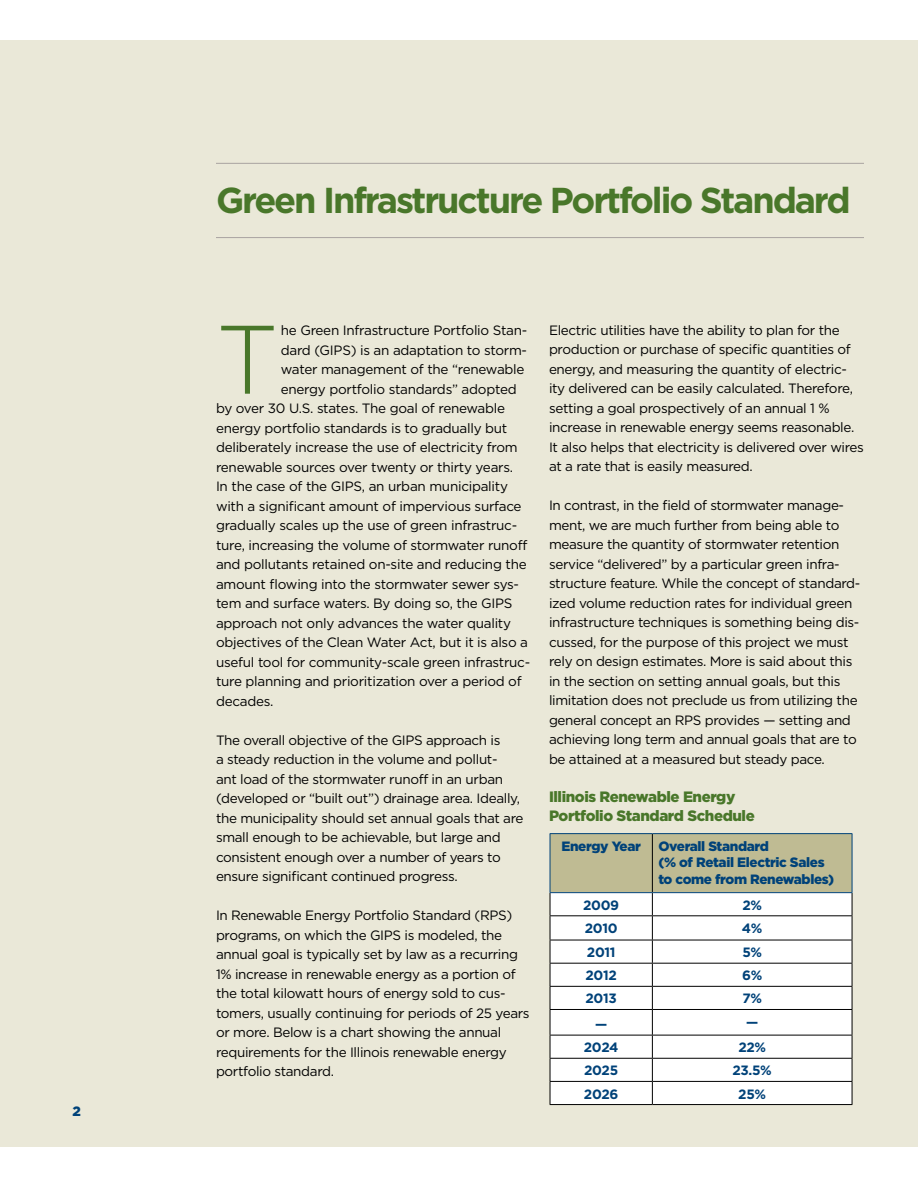
<style>
.page{position:relative;width:918px;height:1188px;background:#fff}
.page>*{position:absolute;margin:0;border:0;box-sizing:border-box;transform-origin:0 0}
.t1{font:300 97.05px "Gotham HTF";color:#49772a}
.t2{font:700 36px "Gotham HTF";letter-spacing:-.06em;color:#49772a}
.t3{font:900 15px/19.5px "Gotham HTF";letter-spacing:-.025em;color:#49772a}
.t4{font:13.5px/19.5px "Gotham HTF";letter-spacing:-.025em;color:#000}
.t5{font:900 13.5px/16.5px "Gotham HTF";letter-spacing:-.025em;color:#004279}
.t6{font:700 13.5px "Gotham HTF";letter-spacing:-.025em;color:#004279}
</style>
<div class="page">
<div style="left:0;top:40px;width:918px;height:1108px;background:#eae8d8"></div>
<svg style="left:550px;top:834px;width:303px;height:270px"></svg>
<hr style="left:550px;top:1104px;width:102px;height:1px;background:#000">
<hr style="left:652px;top:1104px;width:200px;height:1px;background:#000">
<hr style="left:550px;top:833px;width:102px;height:1px;background:#004279">
<hr style="left:550px;top:834px;width:1px;height:58px;background:#004279">
<hr style="left:652px;top:833px;width:200px;height:1px;background:#004279">
<hr style="left:852px;top:834px;width:1px;height:58px;background:#004279">
<hr style="left:550px;top:892px;width:102px;height:1px;background:#004279">
<hr style="left:652px;top:892px;width:200px;height:1px;background:#004279">
<hr style="left:216px;top:163px;width:648px;height:1px;background:#a9a3a1">
<hr style="left:216px;top:237px;width:648px;height:1px;background:#a9a3a1">
<p class="t5" style="left:73px;top:1103px;width:10px">2</p>
<h2 class="t2" style="left:216px;top:180px;width:636px">Green Infrastructure Portfolio Standard</h2>
<h1 class="t1" style="left:216px;top:307px;width:64px">T</h1>
<p class="t4" style="left:281px;top:320px;width:248px">he Green Infrastructure Portfolio Stan-</p>
<p class="t4" style="left:281px;top:340px;width:248px">dard (GIPS) is an adaptation to storm-</p>
<p class="t4" style="left:281px;top:359px;width:245px">water management of the “renewable</p>
<p class="t4" style="left:281px;top:379px;width:237px">energy portfolio standards” adopted</p>
<p class="t4" style="left:216px;top:398px;width:291px">by over 30 U.S. states. The goal of renewable</p>
<p class="t4" style="left:216px;top:418px;width:293px">energy portfolio standards is to gradually but</p>
<p class="t4" style="left:216px;top:437px;width:303px">deliberately increase the use of electricity from</p>
<p class="t4" style="left:216px;top:457px;width:299px">renewable sources over twenty or thirty years.</p>
<p class="t4" style="left:216px;top:476px;width:294px">In the case of the GIPS, an urban municipality</p>
<p class="t4" style="left:216px;top:496px;width:307px">with a significant amount of impervious surface</p>
<p class="t4" style="left:216px;top:515px;width:303px">gradually scales up the use of green infrastruc-</p>
<p class="t4" style="left:216px;top:535px;width:313px">ture, increasing the volume of stormwater runoff</p>
<p class="t4" style="left:216px;top:554px;width:312px">and pollutants retained on-site and reducing the</p>
<p class="t4" style="left:216px;top:574px;width:305px">amount flowing into the stormwater sewer sys-</p>
<p class="t4" style="left:216px;top:593px;width:298px">tem and surface waters. By doing so, the GIPS</p>
<p class="t4" style="left:216px;top:613px;width:297px">approach not only advances the water quality</p>
<p class="t4" style="left:216px;top:632px;width:314px">objectives of the Clean Water Act, but it is also a</p>
<p class="t4" style="left:216px;top:652px;width:316px">useful tool for community-scale green infrastruc-</p>
<p class="t4" style="left:216px;top:671px;width:307px">ture planning and prioritization over a period of</p>
<p class="t4" style="left:216px;top:691px;width:59px">decades.</p>
<p class="t4" style="left:216px;top:730px;width:309px">The overall objective of the GIPS approach is<br>a steady reduction in the volume and pollut-<br>ant load of the stormwater runoff in an urban (developed or “built out”) drainage area. Ideally, the municipality should set annual goals that are small enough to be achievable, but large and consistent enough over a number of years to ensure significant continued progress.</p>
<p class="t4" style="left:216px;top:905px;width:315px">In Renewable Energy Portfolio Standard (RPS) programs, on which the GIPS is modeled, the annual goal is typically set by law as a recurring 1% increase in renewable energy as a portion of the total kilowatt hours of energy sold to cus&shy;tomers, usually continuing for periods of 25 years or more. Below is a chart showing the annual requirements for the Illinois renewable energy portfolio standard.</p>
<p class="t4" style="left:549px;top:320px;width:317px">Electric utilities have the ability to plan for the production or purchase of specific quantities of energy, and measuring the quantity of electric&shy;ity delivered can be easily calculated. Therefore, setting a goal prospectively of an annual 1 % increase in renewable energy seems reasonable.<br>It also helps that electricity is delivered over wires at a rate that is easily measured.</p>
<p class="t4" style="left:549px;top:496px;width:313px">In contrast, in the field of stormwater manage&shy;ment, we are much further from being able to measure the quantity of stormwater retention service “delivered” by a particular green infra&shy;structure feature. While the concept of standard&shy;ized volume reduction rates for individual green infrastructure techniques is something being dis&shy;cussed, for the purpose of this project we must rely on design estimates. More is said about this in the section on setting annual goals, but this limitation does not preclude us from utilizing the general concept an RPS provides — setting and achieving long term and annual goals that are to be attained at a measured but steady pace.</p>
<p class="t3" style="left:549px;top:786px;width:207px">Illinois Renewable Energy<br>Portfolio Standard Schedule</p>
<p class="t5" style="left:561px;top:837px;width:81px">Energy Year</p>
<p class="t5" style="left:658px;top:837px;width:177px">Overall Standard<br>(% of Retail Electric Sales to come from Renewables)</p>
<p class="t6" style="left:583px;top:897px;width:38px">2009</p>
<p class="t6" style="left:742px;top:897px;width:21px">2%</p>
<p class="t6" style="left:585px;top:920px;width:34px">2010</p>
<p class="t6" style="left:742px;top:920px;width:22px">4%</p>
<p class="t6" style="left:587px;top:945px;width:30px">2011</p>
<p class="t6" style="left:742px;top:945px;width:21px">5%</p>
<p class="t6" style="left:586px;top:968px;width:33px">2012</p>
<p class="t6" style="left:742px;top:968px;width:22px">6%</p>
<p class="t6" style="left:586px;top:991px;width:33px">2013</p>
<p class="t6" style="left:742px;top:991px;width:21px">7%</p>
<p class="t6" style="left:595px;top:1017px;width:14px">—</p>
<p class="t6" style="left:746px;top:1014px;width:14px">—</p>
<p class="t6" style="left:584px;top:1040px;width:36px">2024</p>
<p class="t6" style="left:738px;top:1040px;width:29px">22%</p>
<p class="t6" style="left:584px;top:1063px;width:35px">2025</p>
<p class="t6" style="left:733px;top:1063px;width:41px">23.5%</p>
<p class="t6" style="left:584px;top:1086px;width:36px">2026</p>
<p class="t6" style="left:738px;top:1086px;width:29px">25%</p>
</div>
